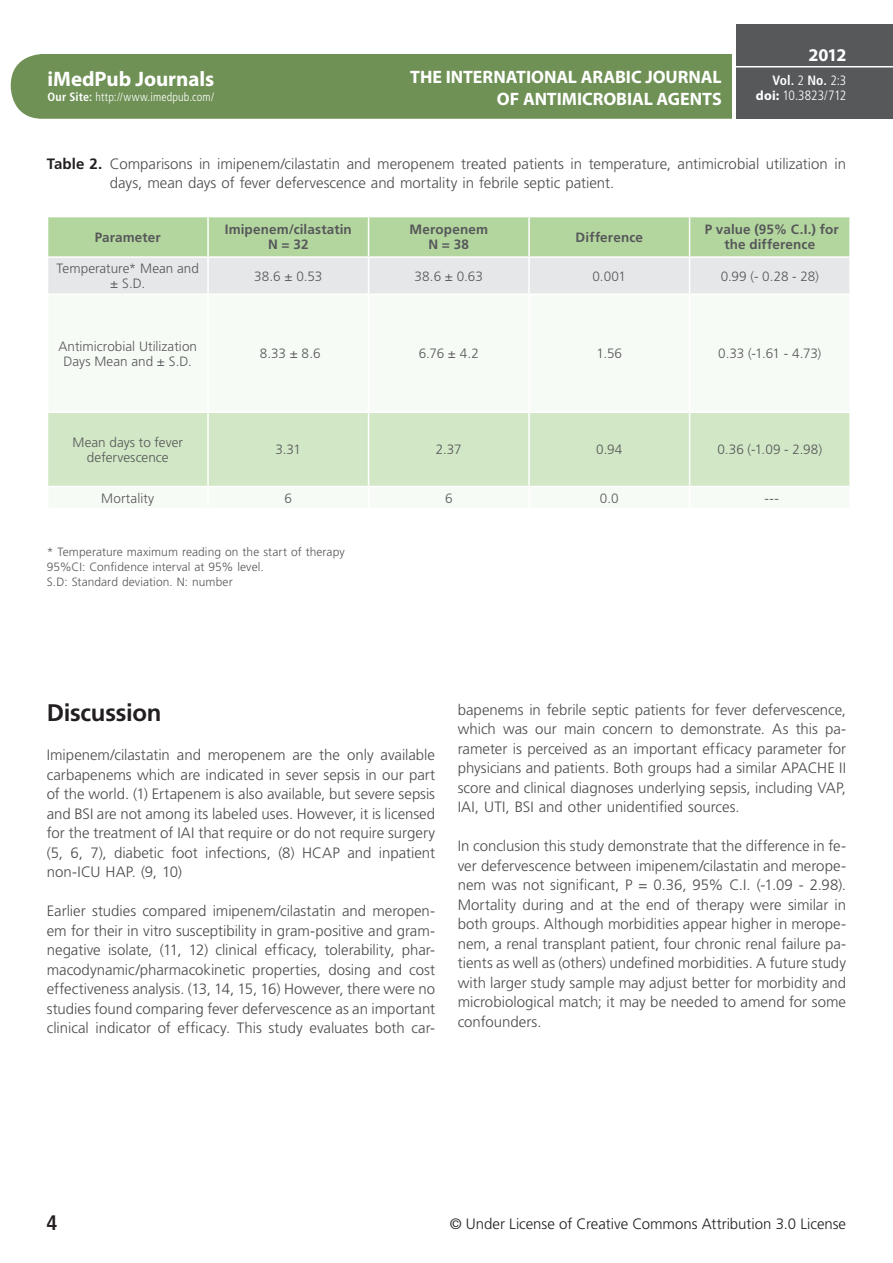
<style>
.page{position:relative;width:893px;height:1263px;background:#fff}
.page>*{position:absolute;margin:0;border:0;box-sizing:border-box;transform-origin:0 0}
._02-Subtit{font:700 24px "Frutiger LT Std";letter-spacing:-.015em;color:#231f20}
.t1{font:700 21px "Myriad Pro";letter-spacing:-.005em;color:#fff}
.t2{font:700 condensed 21px "Frutiger LT Std";color:#231f20}
.t3{font:700 18px/21.6px "Myriad Pro";letter-spacing:-.005em;color:#fff;text-align:right}
._01-txt_80{font:300 15px/19.5px "Frutiger LT Std";color:#4b4c4d;text-align:justify}
.t4{font:300 15px "Frutiger LT Std";color:#231f20}
._08-Tabla{font:300 13.5px/15px "Frutiger LT Std";color:#57585a;text-align:center}
._08-Tabla-2{font:700 13.5px/15px "Frutiger LT Std";letter-spacing:.01em;color:#57585a;text-align:center}
.t5{font:300 condensed 13.5px/15px "Frutiger LT Std";letter-spacing:-.015em;color:#fff;text-align:right}
._05-Pie{font:300 12px "Frutiger LT Std";letter-spacing:.005em;color:#57585a}
.t6{font:300 condensed 12px "Frutiger LT Std";letter-spacing:.015em;color:#fff}
.s1{font-weight:700}
.s2{font-family:"Myriad Pro";font-weight:700;font-stretch:normal}
.s3{font-weight:700;color:#231f20}
</style>
<div class="page">
<div style="left:11px;top:54px;width:774px;height:65px;background:#6f9155;border-radius:32px"></div>
<div style="left:732px;top:0;width:6px;height:126px;background:#fff"></div>
<div style="left:736px;top:24px;width:157px;height:95px;background:#57585a"></div>
<hr style="left:736px;top:66px;width:157px;height:1px;background:#fff">
<svg style="left:48px;top:217px;width:801px;height:76px;background:#cbdec2"></svg>
<div style="left:48px;top:413px;width:801px;height:73px;background:#d1e7c5"></div>
<hr style="left:207px;top:217px;width:2px;height:39px;background:#fff">
<hr style="left:368px;top:217px;width:1px;height:39px;background:#fff">
<hr style="left:528px;top:217px;width:2px;height:39px;background:#fff">
<hr style="left:689px;top:217px;width:1px;height:39px;background:#fff">
<hr style="left:47px;top:256px;width:161px;height:2px;background:#fff">
<hr style="left:208px;top:256px;width:161px;height:2px;background:#fff">
<hr style="left:207px;top:258px;width:2px;height:35px;background:#fff">
<hr style="left:369px;top:256px;width:160px;height:2px;background:#fff">
<hr style="left:368px;top:258px;width:1px;height:35px;background:#fff">
<hr style="left:529px;top:256px;width:161px;height:2px;background:#fff">
<hr style="left:528px;top:258px;width:2px;height:35px;background:#fff">
<hr style="left:690px;top:256px;width:161px;height:2px;background:#fff">
<hr style="left:689px;top:258px;width:1px;height:35px;background:#fff">
<hr style="left:207px;top:413px;width:2px;height:73px;background:#fff">
<hr style="left:368px;top:413px;width:1px;height:73px;background:#fff">
<hr style="left:528px;top:413px;width:2px;height:73px;background:#fff">
<hr style="left:689px;top:413px;width:1px;height:73px;background:#fff">
<h2 class="t1" style="left:48px;top:65px;width:168px">iMedPub Journals</h2>
<p class="t6" style="left:48px;top:90px;width:168px"><span class="s1">Our Site:</span> http://www.imedpub.com/</p>
<p class="t3" style="left:410px;top:66px;width:313px">THE INTERNATIONAL ARABIC JOURNAL<br>OF ANTIMICROBIAL AGENTS</p>
<p class="t3" style="left:808px;top:43px;width:39px">2012</p>
<p class="t5" style="left:756px;top:73px;width:92px"><span class="s1">Vol.</span> 2 <span class="s1">No.</span> 2:3 <span class="s2">doi:</span> 10.3823/712</p>
<p class="_01-txt_80" style="left:110px;top:154px;width:738px;text-indent:-63px"><span class="s3">Table 2.</span> Comparisons in imipenem/cilastatin and meropenem treated patients in temperature, antimicrobial utilization in days, mean days of fever defervescence and mortality in febrile septic patient.</p>
<p class="_08-Tabla-2" style="left:95px;top:230px;width:67px">Parameter</p>
<p class="_08-Tabla-2" style="left:225px;top:222px;width:129px">Imipenem/cilastatin</p>
<p class="_08-Tabla-2" style="left:268px;top:237px;width:42px">N = 32</p>
<p class="_08-Tabla-2" style="left:409px;top:222px;width:80px">Meropenem</p>
<p class="_08-Tabla-2" style="left:428px;top:237px;width:42px">N = 38</p>
<p class="_08-Tabla-2" style="left:576px;top:230px;width:69px">Difference</p>
<p class="_08-Tabla-2" style="left:705px;top:222px;width:136px">P value (95% C.I.) for the difference</p>
<p class="_08-Tabla" style="left:57px;top:261px;width:144px">Temperature* Mean and ± S.D.</p>
<p class="_08-Tabla" style="left:254px;top:269px;width:70px">38.6 ± 0.53</p>
<p class="_08-Tabla" style="left:415px;top:269px;width:70px">38.6 ± 0.63</p>
<p class="_08-Tabla" style="left:592px;top:269px;width:35px">0.001</p>
<p class="_08-Tabla" style="left:721px;top:269px;width:100px">0.99 (- 0.28 - 28)</p>
<p class="_08-Tabla" style="left:58px;top:339px;width:140px">Antimicrobial Utilization<br>Days Mean and ± S.D.</p>
<p class="_08-Tabla" style="left:260px;top:346px;width:62px">8.33 ± 8.6</p>
<p class="_08-Tabla" style="left:419px;top:346px;width:62px">6.76 ± 4.2</p>
<p class="_08-Tabla" style="left:597px;top:346px;width:27px">1.56</p>
<p class="_08-Tabla" style="left:718px;top:346px;width:105px">0.33 (-1.61 - 4.73)</p>
<p class="_08-Tabla" style="left:73px;top:435px;width:112px">Mean days to fever defervescence</p>
<p class="_08-Tabla" style="left:275px;top:442px;width:27px">3.31</p>
<p class="_08-Tabla" style="left:436px;top:442px;width:27px">2.37</p>
<p class="_08-Tabla" style="left:596px;top:442px;width:28px">0.94</p>
<p class="_08-Tabla" style="left:717px;top:442px;width:106px">0.36 (-1.09 - 2.98)</p>
<p class="_08-Tabla" style="left:101px;top:491px;width:55px">Mortality</p>
<p class="_08-Tabla" style="left:285px;top:491px;width:9px">6</p>
<p class="_08-Tabla" style="left:445px;top:491px;width:9px">6</p>
<p class="_08-Tabla" style="left:600px;top:491px;width:20px">0.0</p>
<p class="_08-Tabla" style="left:764px;top:491px;width:16px">---</p>
<p class="_05-Pie" style="left:47px;top:545px;width:299px">* Temperature maximum reading on the start of therapy</p>
<p class="_05-Pie" style="left:47px;top:560px;width:218px">95%CI: Confidence interval at 95% level.</p>
<p class="_05-Pie" style="left:47px;top:575px;width:187px">S.D: Standard deviation. N: number</p>
<p class="_02-Subtit" style="left:47px;top:699px;width:116px">Discussion</p>
<p class="_01-txt_80" style="left:47px;top:746px;width:390px">Imipenem/cilastatin and meropenem are the only available carbapenems which are indicated in sever sepsis in our part of the world. (1) Ertapenem is also available, but severe sepsis and BSI are not among its labeled uses. However, it is licensed for the treatment of IAI that require or do not require surgery (5, 6, 7), diabetic foot infections, (8) HCAP and inpatient non-ICU HAP. (9, 10)</p>
<p class="_01-txt_80" style="left:47px;top:902px;width:390px">Earlier studies compared imipenem/cilastatin and meropen&shy;em for their in vitro susceptibility in gram-positive and gram&shy;negative isolate, (11, 12) clinical efficacy, tolerability, phar&shy;macodynamic/pharmacokinetic properties, dosing and cost effectiveness analysis. (13, 14, 15, 16) However, there were no studies found comparing fever defervescence as an important clinical indicator of efficacy. This study evaluates both car-</p>
<p class="_01-txt_80" style="left:458px;top:700px;width:390px">bapenems in febrile septic patients for fever defervescence, which was our main concern to demonstrate. As this pa&shy;rameter is perceived as an important efficacy parameter for physicians and patients. Both groups had a similar APACHE II score and clinical diagnoses underlying sepsis, including VAP, IAI, UTI, BSI and other unidentified sources.</p>
<p class="_01-txt_80" style="left:458px;top:836px;width:390px">In conclusion this study demonstrate that the difference in fe&shy;ver defervescence between imipenem/cilastatin and merope&shy;nem was not significant, P = 0.36, 95% C.I. (-1.09 - 2.98).<br>Mortality during and at the end of therapy were similar in both groups. Although morbidities appear higher in merope&shy;nem, a renal transplant patient, four chronic renal failure pa&shy;tients as well as (others) undefined morbidities. A future study with larger study sample may adjust better for morbidity and microbiological match; it may be needed to amend for some confounders.</p>
<h2 class="t2" style="left:46px;top:1210px;width:12px">4</h2>
<p class="t4" style="left:450px;top:1216px;width:398px">© Under License of Creative Commons Attribution 3.0 License</p>
</div>
